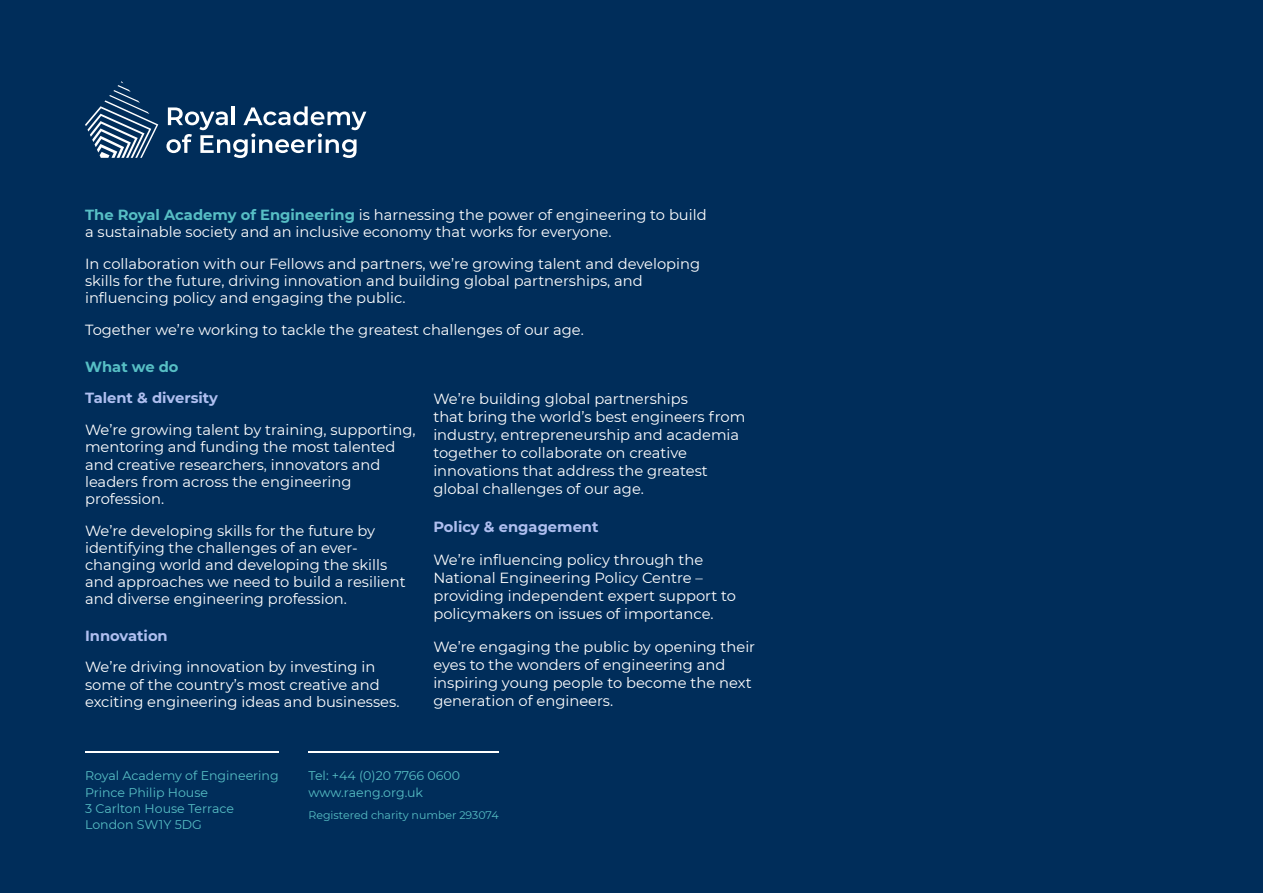
<style>
.page{position:relative;width:1263px;height:893px;background:#002d5a}
.page>*{position:absolute;margin:0;border:0;box-sizing:border-box;transform-origin:0 0}
.t1{font:14.7px/17.1px "Montserrat";color:#fff}
.t2{font:700 14.7px "Montserrat";color:#afbff0}
.t3{font:700 14.7px "Montserrat";color:#57bfc5}
.t4{font:12.6px/16.4px "Montserrat";color:#57bfc5}
.t5{font:10.95px "Montserrat";color:#57bfc5}
.s1{font-weight:700;color:#57bfc5}
</style>
<div class="page">
<hr style="left:85px;top:751px;width:194px;height:2px;background:#fff">
<hr style="left:309px;top:751px;width:190px;height:2px;background:#fff">
<svg style="left:85px;top:81px;width:73px;height:77px"></svg>
<svg style="left:166px;top:106px;width:200px;height:52px"></svg>
<p class="t1" style="left:85px;top:205px;width:623px"><span class="s1">The Royal Academy of Engineering</span> is harnessing the power of engineering to build a sustainable society and an inclusive economy that works for everyone.</p>
<p class="t1" style="left:85px;top:254px;width:617px">In collaboration with our Fellows and partners, we’re growing talent and developing skills for the future, driving innovation and building global partnerships, and influencing policy and engaging the public.</p>
<p class="t1" style="left:85px;top:320px;width:500px">Together we’re working to tackle the greatest challenges of our age.</p>
<p class="t3" style="left:85px;top:356px;width:95px">What we do</p>
<p class="t2" style="left:85px;top:388px;width:134px">Talent &amp; diversity</p>
<p class="t1" style="left:85px;top:421px;width:332px">We’re growing talent by training, supporting, mentoring and funding the most talented and creative researchers, innovators and leaders from across the engineering profession.</p>
<p class="t1" style="left:85px;top:521px;width:322px">We’re developing skills for the future by identifying the challenges of an ever&shy;changing world and developing the skills and approaches we need to build a resilient and diverse engineering profession.</p>
<p class="t2" style="left:85px;top:625px;width:84px">Innovation</p>
<p class="t1" style="left:85px;top:658px;width:316px">We’re driving innovation by investing in some of the country’s most creative and exciting engineering ideas and businesses.</p>
<p class="t1" style="left:433px;top:389px;width:313px;line-height:18.1px">We’re building global partnerships<br>that bring the world’s best engineers from industry, entrepreneurship and academia together to collaborate on creative innovations that address the greatest global challenges of our age.</p>
<p class="t2" style="left:433px;top:516px;width:167px">Policy &amp; engagement</p>
<p class="t1" style="left:433px;top:550px;width:304px;line-height:18.1px">We’re influencing policy through the National Engineering Policy Centre – providing independent expert support to policymakers on issues of importance.</p>
<p class="t1" style="left:433px;top:637px;width:323px;line-height:18.1px">We’re engaging the public by opening their eyes to the wonders of engineering and inspiring young people to become the next generation of engineers.</p>
<p class="t4" style="left:85px;top:767px;width:195px">Royal Academy of Engineering<br>Prince Philip House<br>3 Carlton House Terrace<br>London SW1Y 5DG</p>
<p class="t4" style="left:309px;top:767px;width:153px">Tel: +44 (0)20 7766 0600 www.raeng.org.uk</p>
<p class="t5" style="left:309px;top:808px;width:192px">Registered charity number 293074</p>
</div>
